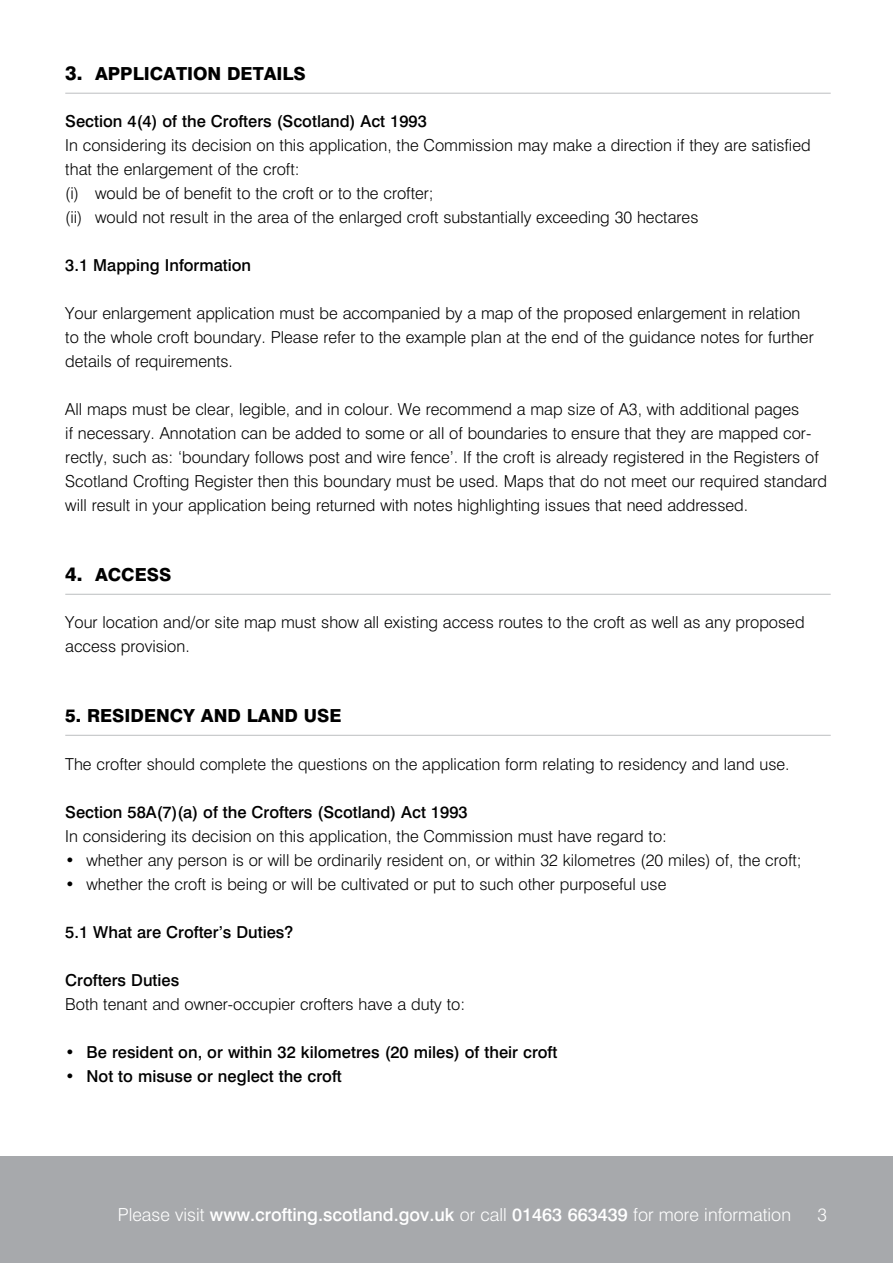
<style>
.page{position:relative;width:893px;height:1263px;background:#fff}
.page>*{position:absolute;margin:0;border:0;box-sizing:border-box;transform-origin:0 0}
.t1{font:500 18px "Swiss 721 BT";color:#fff}
.t2{font:800 18px "Swiss 721 BT";color:#000}
.t3{font:300 18px "Swiss 721 BT";color:#fff}
.t4{font:300 16.5px/24px "Swiss 721 BT";color:#000}
.t5{font:500 16.5px "Swiss 721 BT";color:#000}
.s1{font-size:19.5px}
.s2{font-weight:300}
</style>
<div class="page">
<div style="left:0;top:1157px;width:893px;height:106px;background:#a7a9ac"></div>
<hr style="left:65px;top:93px;width:766px;height:1px;background:#bcbec0">
<hr style="left:65px;top:594px;width:766px;height:1px;background:#bcbec0">
<hr style="left:65px;top:735px;width:766px;height:1px;background:#bcbec0">
<p class="t2" style="left:65px;top:63px;width:242px"><span class="s1">3.</span> APPLICATION DETAILS</p>
<p class="t5" style="left:65px;top:111px;width:363px">Section 4(4) of the Crofters (Scotland) Act 1993</p>
<p class="t4" style="left:65px;top:133px;width:747px">In considering its decision on this application, the Commission may make a direction if they are satisfied that the enlargement of the croft:<br>(i) would be of benefit to the croft or to the crofter;<br>(ii) would not result in the area of the enlarged croft substantially exceeding 30 hectares</p>
<p class="t5" style="left:65px;top:255px;width:187px">3.1 Mapping Information</p>
<p class="t4" style="left:65px;top:301px;width:750px">Your enlargement application must be accompanied by a map of the proposed enlargement in relation to the whole croft boundary. Please refer to the example plan at the end of the guidance notes for further details of requirements.</p>
<p class="t4" style="left:65px;top:397px;width:763px">All maps must be clear, legible, and in colour. We recommend a map size of A3, with additional pages<br>if necessary. Annotation can be added to some or all of boundaries to ensure that they are mapped cor&shy;rectly, such as: ‘boundary follows post and wire fence’. If the croft is already registered in the Registers of Scotland Crofting Register then this boundary must be used. Maps that do not meet our required standard will result in your application being returned with notes highlighting issues that need addressed.</p>
<p class="t2" style="left:65px;top:564px;width:108px"><span class="s1">4.</span> ACCESS</p>
<p class="t4" style="left:65px;top:610px;width:741px">Your location and/or site map must show all existing access routes to the croft as well as any proposed access provision.</p>
<p class="t2" style="left:65px;top:705px;width:278px">5. RESIDENCY AND LAND USE</p>
<p class="t4" style="left:65px;top:752px;width:726px">The crofter should complete the questions on the application form relating to residency and land use.</p>
<p class="t5" style="left:65px;top:802px;width:404px">Section 58A(7)(a) of the Crofters (Scotland) Act 1993</p>
<p class="t4" style="left:65px;top:824px;width:603px">In considering its decision on this application, the Commission must have regard to:</p>
<p class="t4" style="left:65px;top:848px;width:738px">• whether any person is or will be ordinarily resident on, or within 32 kilometres (20 miles) of, the croft;</p>
<p class="t4" style="left:65px;top:872px;width:603px">• whether the croft is being or will be cultivated or put to such other purposeful use</p>
<p class="t5" style="left:65px;top:922px;width:230px">5.1 What are Crofter’s Duties?</p>
<p class="t5" style="left:65px;top:970px;width:116px">Crofters Duties</p>
<p class="t4" style="left:65px;top:992px;width:401px">Both tenant and owner-occupier crofters have a duty to:</p>
<p class="t5" style="left:65px;top:1042px;width:494px">• Be resident on, or within 32 kilometres (20 miles) of their croft</p>
<p class="t5" style="left:65px;top:1066px;width:278px">• Not to misuse or neglect the croft</p>
<p class="t1" style="left:118px;top:1203px;width:675px"><span class="s2">Please visit</span> www.crofting.scotland.gov.uk <span class="s2">or call</span> 01463 663439 <span class="s2">for more information</span></p>
<p class="t3" style="left:817px;top:1203px;width:11px">3</p>
</div>
